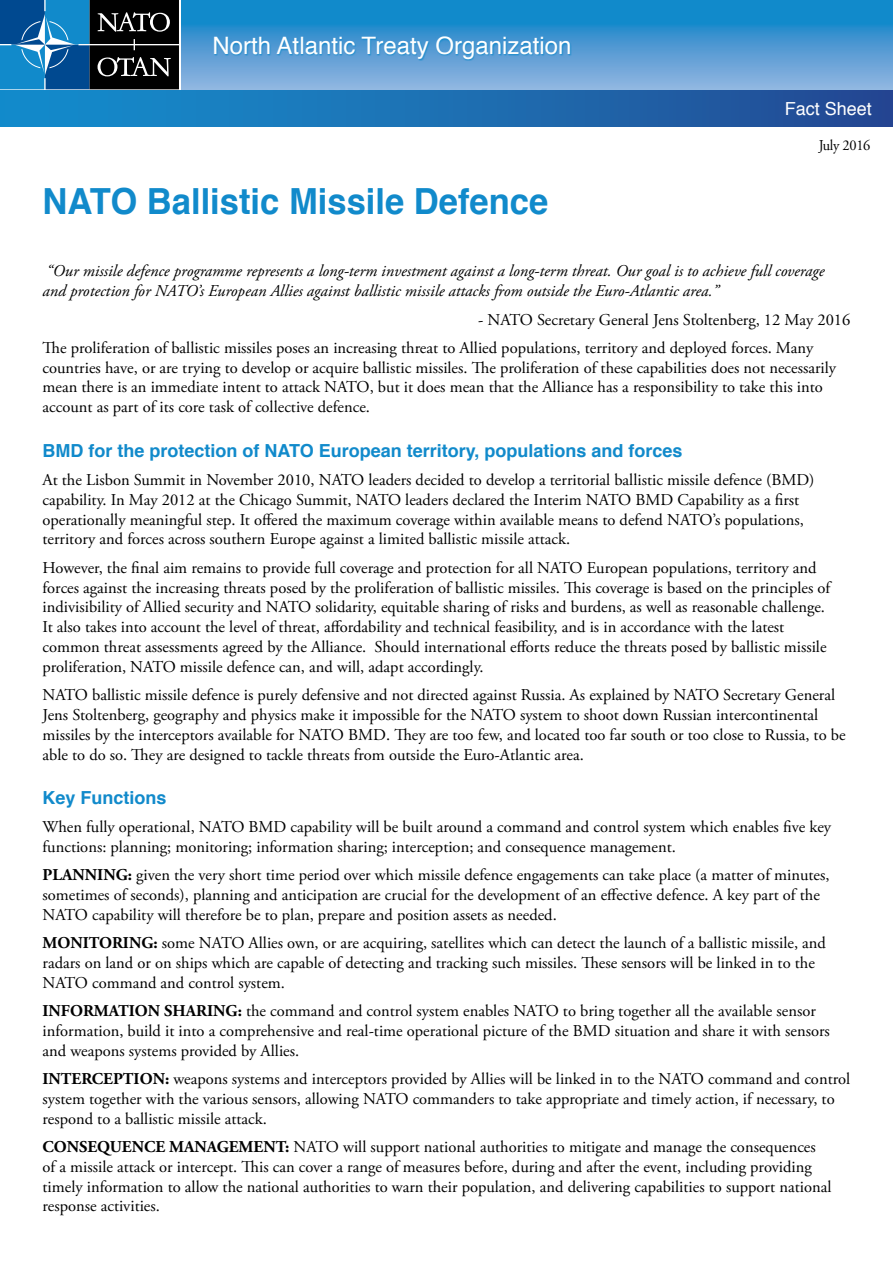
<style>
.page{position:relative;width:893px;height:1263px;background:#fff}
.page>*{position:absolute;margin:0;border:0;box-sizing:border-box;transform-origin:0 0}
.t1{font:700 36px "Helvetica";color:#118acb;scale:.96 1}
.t2{font:24px "Helvetica";color:#fff}
.t3{font:700 18px "Helvetica";color:#118acb}
.t4{font:18px "Helvetica";color:#fff}
.t5{font:16.5px/19.8px "Adobe Garamond Pro";color:#000}
.t6{font:italic 16.5px/19.8px "Adobe Garamond Pro";color:#000}
.t7{font:15px "Adobe Garamond Pro";letter-spacing:-.02em;color:#000;scale:.96 1}
.s1{font-weight:700}
</style>
<div class="page">
<svg style="left:181px;top:0;width:712px;height:89px;background:#4699d2"></svg>
<svg style="left:0;top:89px;width:180px;height:2px"></svg>
<svg style="left:0;top:0;width:179px;height:89px;background:#1f4b69"></svg>
<div style="left:214px;top:37px;width:358px;height:24px;background:#118acb;opacity:.75"></div>
<div style="left:0;top:91px;width:893px;height:36px;background:linear-gradient(to right,#1491cf,#254a93)"></div>
<h2 class="t2" style="left:213px;top:27px;width:360px">North Atlantic Treaty Organization</h2>
<h1 class="t1" style="left:43px;top:172px;width:528px">NATO Ballistic Missile Defence</h1>
<p class="t4" style="left:785px;top:95px;width:89px">Fact Sheet</p>
<p class="t7" style="left:819px;top:136px;width:55px">July 2016</p>
<p class="t6" style="left:43px;top:262px;width:783px">“Our missile defence programme represents a long-term investment against a long-term threat. Our goal is to achieve full coverage and protection for NATO’s European Allies against ballistic missile attacks from outside the Euro-Atlantic area.”</p>
<p class="t5" style="left:43px;top:306px;width:809px;line-height:28.3px;text-indent:436px">- NATO Secretary General Jens Stoltenberg, 12 May 2016<br>The proliferation of ballistic missiles poses an increasing threat to Allied populations, territory and deployed forces. Many</p>
<p class="t5" style="left:43px;top:358px;width:795px">countries have, or are trying to develop or acquire ballistic missiles. The proliferation of these capabilities does not necessarily mean there is an immediate intent to attack NATO, but it does mean that the Alliance has a responsibility to take this into account as part of its core task of collective defence.</p>
<p class="t3" style="left:43px;top:436px;width:642px">BMD for the protection of NATO European territory, populations and forces</p>
<p class="t5" style="left:43px;top:470px;width:773px">At the Lisbon Summit in November 2010, NATO leaders decided to develop a territorial ballistic missile defence (BMD) capability. In May 2012 at the Chicago Summit, NATO leaders declared the Interim NATO BMD Capability as a first operationally meaningful step. It offered the maximum coverage within available means to defend NATO’s populations, territory and forces across southern Europe against a limited ballistic missile attack.</p>
<p class="t5" style="left:43px;top:558px;width:789px">However, the final aim remains to provide full coverage and protection for all NATO European populations, territory and forces against the increasing threats posed by the proliferation of ballistic missiles. This coverage is based on the principles of indivisibility of Allied security and NATO solidarity, equitable sharing of risks and burdens, as well as reasonable challenge.<br>It also takes into account the level of threat, affordability and technical feasibility, and is in accordance with the latest common threat assessments agreed by the Alliance. Should international efforts reduce the threats posed by ballistic missile proliferation, NATO missile defence can, and will, adapt accordingly.</p>
<p class="t5" style="left:43px;top:685px;width:805px">NATO ballistic missile defence is purely defensive and not directed against Russia. As explained by NATO Secretary General Jens Stoltenberg, geography and physics make it impossible for the NATO system to shoot down Russian intercontinental missiles by the interceptors available for NATO BMD. They are too few, and located too far south or too close to Russia, to be able to do so. They are designed to tackle threats from outside the Euro-Atlantic area.</p>
<p class="t3" style="left:43px;top:783px;width:126px">Key Functions</p>
<p class="t5" style="left:43px;top:818px;width:790px">When fully operational, NATO BMD capability will be built around a command and control system which enables five key functions: planning; monitoring; information sharing; interception; and consequence management.</p>
<p class="t5" style="left:43px;top:866px;width:789px"><span class="s1">PLANNING:</span> given the very short time period over which missile defence engagements can take place (a matter of minutes, sometimes of seconds), planning and anticipation are crucial for the development of an effective defence. A key part of the<br>NATO capability will therefore be to plan, prepare and position assets as needed.</p>
<p class="t5" style="left:43px;top:934px;width:785px"><span class="s1">MONITORING:</span> some NATO Allies own, or are acquiring, satellites which can detect the launch of a ballistic missile, and radars on land or on ships which are capable of detecting and tracking such missiles. These sensors will be linked in to the<br>NATO command and control system.</p>
<p class="t5" style="left:43px;top:1002px;width:789px"><span class="s1">INFORMATION SHARING:</span> the command and control system enables NATO to bring together all the available sensor information, build it into a comprehensive and real-time operational picture of the BMD situation and share it with sensors and weapons systems provided by Allies.</p>
<p class="t5" style="left:43px;top:1069px;width:809px"><span class="s1">INTERCEPTION:</span> weapons systems and interceptors provided by Allies will be linked in to the NATO command and control system together with the various sensors, allowing NATO commanders to take appropriate and timely action, if necessary, to respond to a ballistic missile attack.</p>
<p class="t5" style="left:43px;top:1137px;width:790px"><span class="s1">CONSEQUENCE MANAGEMENT:</span> NATO will support national authorities to mitigate and manage the consequences of a missile attack or intercept. This can cover a range of measures before, during and after the event, including providing timely information to allow the national authorities to warn their population, and delivering capabilities to support national response activities.</p>
</div>
